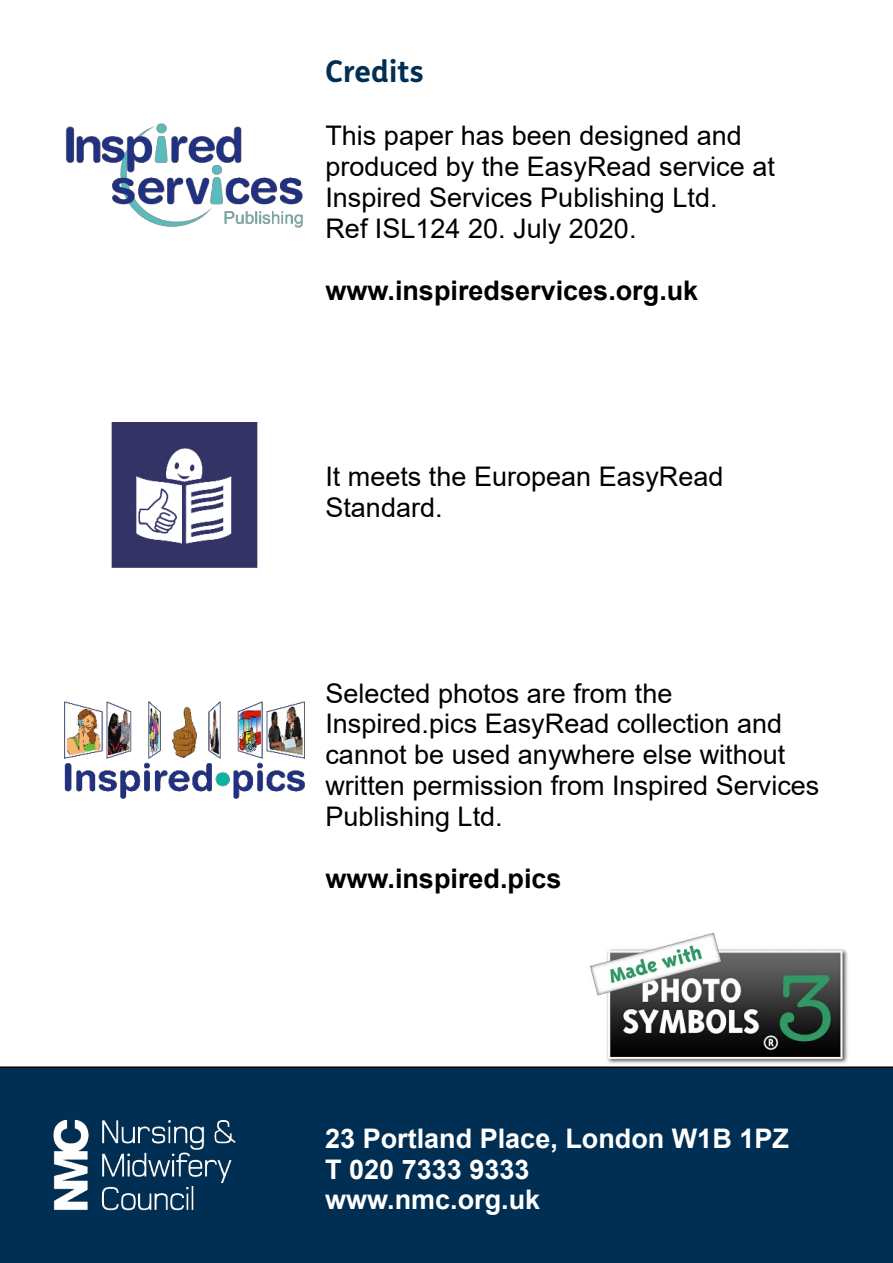
<style>
.page{position:relative;width:893px;height:1263px;background:#fff}
.page>*{position:absolute;margin:0;border:0;box-sizing:border-box;transform-origin:0 0}
.t1{font:700 30px "FS Me";color:#002f53}
.t2{font:27px/30.9px "Arial";color:#000}
.t3{font:700 27px/30.9px "Arial";color:#fff}
.t4{font:700 27px "Arial";color:#000}
</style>
<div class="page">
<img style="left:65px;top:124px;width:238px;height:104px">
<img style="left:64px;top:702px;width:241px;height:96px">
<img style="left:591px;top:934px;width:257px;height:130px">
<img style="left:111px;top:423px;width:146px;height:145px">
<div style="left:0;top:1066px;width:893px;height:197px;background:#002f53"></div>
<img style="left:38px;top:1113px;width:214px;height:107px">
<p class="t1" style="left:325px;top:59px;width:100px">Credits</p>
<p class="t2" style="left:325px;top:123px;width:451px">This paper has been designed and produced by the EasyRead service at<br>Inspired Services Publishing Ltd.<br>Ref ISL124 20. July 2020.</p>
<p class="t4" style="left:325px;top:280px;width:374px">www.inspiredservices.org.uk</p>
<p class="t2" style="left:325px;top:463px;width:400px">It meets the European EasyRead<br>Standard.</p>
<p class="t2" style="left:325px;top:680px;width:495px">Selected photos are from the Inspired.pics EasyRead collection and cannot be used anywhere else without written permission from Inspired Services Publishing Ltd.</p>
<p class="t4" style="left:325px;top:869px;width:238px">www.inspired.pics</p>
<p class="t3" style="left:325px;top:1125px;width:465px">23 Portland Place, London W1B 1PZ<br>T 020 7333 9333<br>www.nmc.org.uk</p>
</div>
